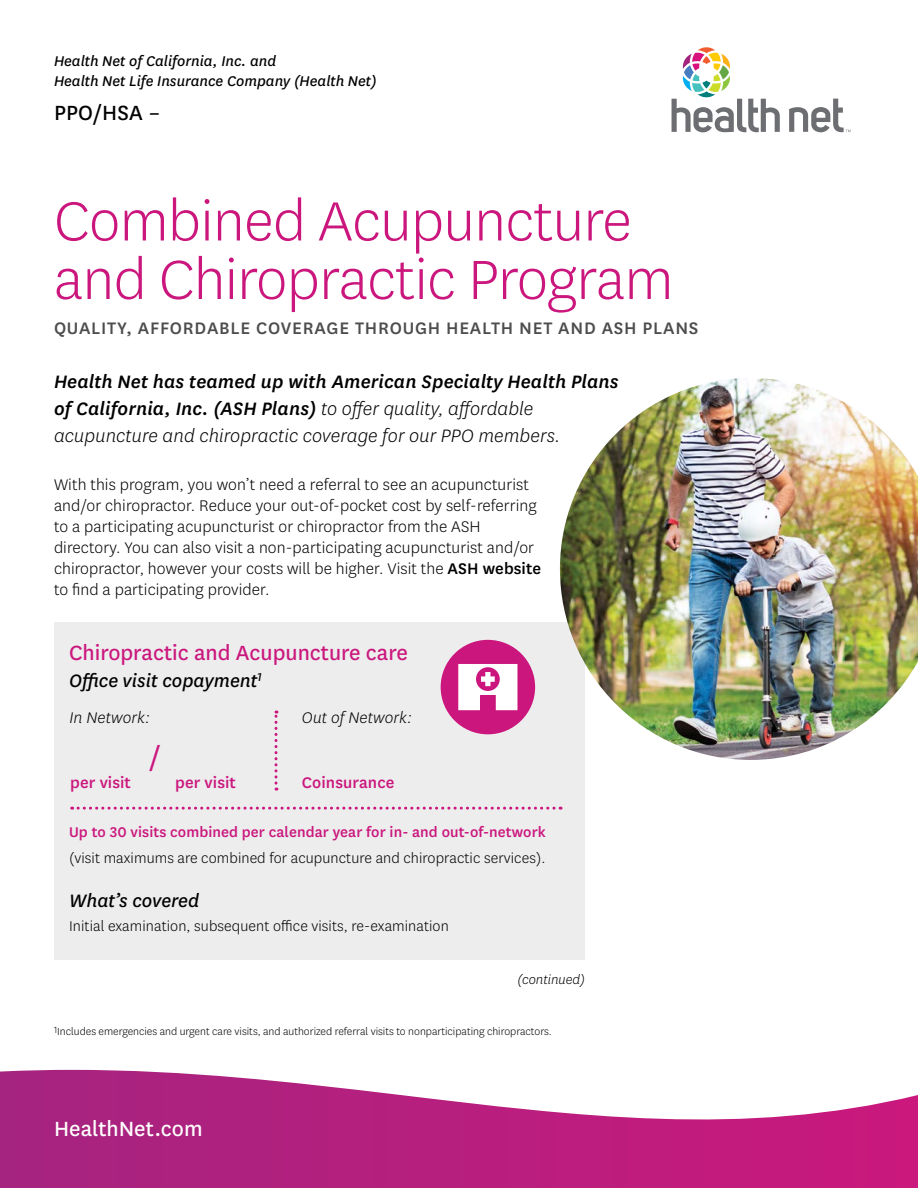
<style>
.page{position:relative;width:918px;height:1188px;background:#fff}
.page>*{position:absolute;margin:0;border:0;box-sizing:border-box;transform-origin:0 0}
.t1{font:300 64.5px/58.5px "Centene Sans";letter-spacing:-.01em;color:#cb177d}
.t2{font:30px "Centene Sans";color:#cb177d}
.t3{font:24px "Centene Sans";color:#cb177d}
.t4{font:24px "Centene Sans";color:#fff}
.t5{font:24px "Centene Sans";letter-spacing:.005em;color:#000}
.t6{font:italic 500 21px/27px "Centene Sans";letter-spacing:.005em;color:#000}
.t7{font:italic 21px "Centene Sans";color:#000}
.t8{font:500 19.5px "Centene Sans";letter-spacing:.04em;color:#4d4d4f}
.t9{font:300 18px/21px "Centene Sans";letter-spacing:.005em;color:#000}
.t10{font:500 18px "Centene Sans";letter-spacing:.005em;color:#cb177d}
.t11{font:italic 300 18px "Centene Sans";letter-spacing:.005em;color:#000}
.t12{font:300 16.5px "Centene Sans";letter-spacing:.005em;color:#000}
.t13{font:italic 16.5px/19.5px "Centene Sans";color:#000}
.t14{font:500 16.5px "Centene Sans";letter-spacing:.005em;color:#cb177d}
.t15{font:italic 300 15px "Centene Sans";color:#000}
.t16{font:300 12px "Centene Sans";color:#000}
.s1{font-weight:300}
.s2{font-weight:500}
</style>
<div class="page">
<div style="left:54px;top:622px;width:531px;height:338px;background:#ededee"></div>
<img style="left:560px;top:378px;width:358px;height:382px">
<svg style="left:72px;top:807px;width:482px;height:3px"></svg>
<svg style="left:274px;top:711px;width:4px;height:80px"></svg>
<svg style="left:0;top:1070px;width:918px;height:118px"></svg>
<svg style="left:672px;top:47px;width:108px;height:85px"></svg>
<svg style="left:789px;top:99px;width:62px;height:33px"></svg>
<div style="left:441px;top:640px;width:94px;height:94px;background:#cb177d;border-radius:50%"></div>
<svg style="left:458px;top:664px;width:59px;height:46px"></svg>
<p class="t13" style="left:54px;top:51px;width:324px">Health Net of California, Inc. and<br>Health Net Life Insurance Company (Health Net)</p>
<p class="t5" style="left:54px;top:97px;width:108px">PPO/HSA –</p>
<h1 class="t1" style="left:54px;top:190px;width:621px">Combined Acupuncture and Chiropractic Program</h1>
<h2 class="t8" style="left:54px;top:315px;width:646px">QUALITY, AFFORDABLE COVERAGE THROUGH HEALTH NET AND ASH PLANS</h2>
<p class="t6" style="left:54px;top:367px;width:566px">Health Net has teamed up with American Specialty Health Plans of California, Inc. (ASH Plans) <span class="s1">to offer quality, affordable acupuncture and chiropractic coverage for our PPO members.</span></p>
<p class="t9" style="left:54px;top:473px;width:489px">With this program, you won’t need a referral to see an acupuncturist and/or chiropractor. Reduce your out-of-pocket cost by self-referring to a participating acupuncturist or chiropractor from the ASH directory. You can also visit a non-participating acupuncturist and/or chiropractor, however your costs will be higher. Visit the <span class="s2">ASH website </span>to find a participating provider.</p>
<h3 class="t3" style="left:69px;top:637px;width:340px">Chiropractic and Acupuncture care</h3>
<h4 class="t7" style="left:69px;top:667px;width:194px">Office visit copayment<sup>1</sup></h4>
<p class="t11" style="left:70px;top:707px;width:82px">In Network:</p>
<p class="t2" style="left:149px;top:736px;width:13px">/</p>
<p class="t11" style="left:302px;top:707px;width:111px">Out of Network:</p>
<p class="t10" style="left:302px;top:770px;width:94px">Coinsurance</p>
<p class="t14" style="left:69px;top:821px;width:478px">Up to 30 visits combined per calendar year for in- and out-of-network</p>
<p class="t12" style="left:69px;top:848px;width:478px">(visit maximums are combined for acupuncture and chiropractic services).</p>
<h4 class="t7" style="left:69px;top:887px;width:132px">What’s covered</h4>
<p class="t12" style="left:69px;top:916px;width:381px">Initial examination, subsequent office visits, re-examination</p>
<p class="t10" style="left:70px;top:770px;width:62px">per visit</p>
<p class="t10" style="left:175px;top:770px;width:62px">per visit</p>
<p class="t15" style="left:517px;top:970px;width:69px">(continued)</p>
<h4 class="t16" style="left:54px;top:1024px;width:499px"><sup>1</sup>Includes emergencies and urgent care visits, and authorized referral visits to nonparticipating chiropractors.</h4>
<p class="t4" style="left:54px;top:1113px;width:150px">HealthNet.com</p>
</div>
